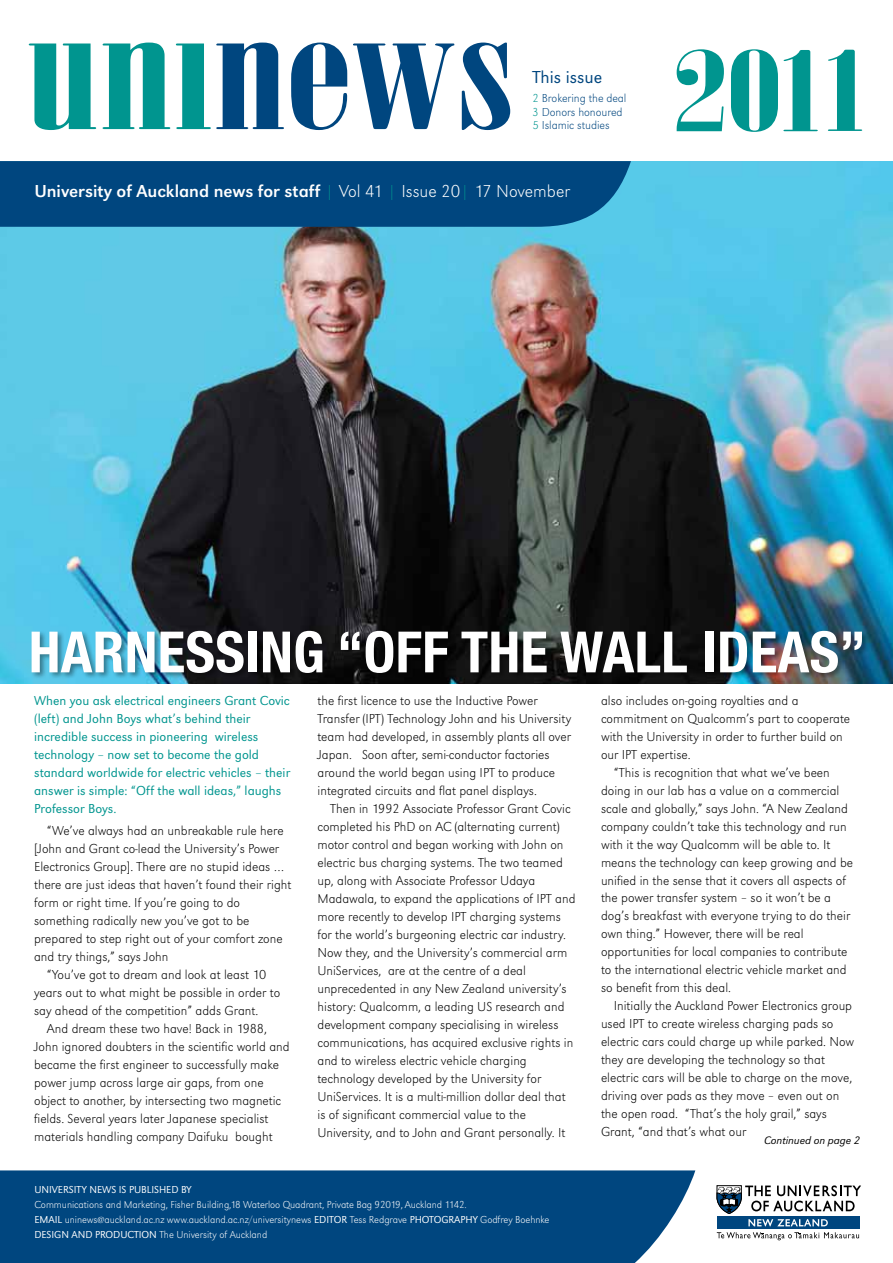
<style>
.page{position:relative;width:893px;height:1263px;background:#fff}
.page>*{position:absolute;margin:0;border:0;box-sizing:border-box;transform-origin:0 0}
.t1{font:700 condensed 57px "Helvetica Neue";letter-spacing:.005em;color:#fff}
.t2{font:18px "Grot Macron Reg";color:#fff}
.t3{font:300 18px "Grot Macron";color:#00467f}
.t4{font:13.5px/18px "Grot Macron Extra Lt";color:#000}
.t5{font:300 13.5px/18px "Grot Macron";color:#00958f}
.t6{font:12px/13.5px "Grot Macron Extra Lt";letter-spacing:-.005em;color:#00467f}
.t7{font:11.25px "Grot Macron Light Ita";letter-spacing:-.005em;color:#000}
.t8{font:10.5px/15px "Grot Macron Extra Lt";letter-spacing:-.005em;color:#fff}
.t9{font:300 10.5px "Grot Macron";letter-spacing:-.005em;color:#fff}
.s1{color:#00958f}
.s2{font-family:"Grot Macron Extra Lt";color:#00958f}
.s3{font-family:"Grot Macron Extra Lt"}
.s4{font-family:"Grot Macron";font-weight:300}
</style>
<div class="page">
<div style="left:0;top:1170px;width:695px;height:93px;background:#00467f"></div>
<svg style="left:717px;top:1226px;width:142px;height:3px"></svg>
<svg style="left:717px;top:1185px;width:144px;height:41px"></svg>
<svg style="left:717px;top:1232px;width:142px;height:8px"></svg>
<svg style="left:29px;top:43px;width:481px;height:87px"></svg>
<img style="left:0;top:161px;width:893px;height:522px">
<svg style="left:677px;top:49px;width:141px;height:83px"></svg>
<svg style="left:828px;top:50px;width:34px;height:81px"></svg>
<div style="left:30px;top:629px;width:840px;height:51px;background:#000;opacity:.4"></div>
<div style="left:0;top:161px;width:631px;height:66px;background:#00467f"></div>
<h2 class="t3" style="left:532px;top:67px;width:71px">This issue</h2>
<p class="t6" style="left:532px;top:92px;width:95px"><span class="s1">2</span> Brokering the deal<br><span class="s1">3</span> Donors honoured<br><span class="s1">5</span> Islamic studies</p>
<h2 class="t2" style="left:34px;top:180px;width:537px">University of Auckland news for staff <span class="s2">|</span> <span class="s3">Vol 41</span> <span class="s2">|</span> <span class="s3">Issue 20</span><span class="s2">|</span> <span class="s3">17 November</span></h2>
<h1 class="t1" style="left:29px;top:617px;width:839px">HARNESSING “OFF THE WALL IDEAS”</h1>
<p class="t5" style="left:34px;top:691px;width:258px">When you ask electrical engineers Grant Covic (left) and John Boys what’s behind their incredible success in pioneering wireless technology – now set to become the gold standard worldwide for electric vehicles – their answer is simple: “Off the wall ideas,” laughs Professor Boys.</p>
<p class="t4" style="left:47px;top:822px;width:238px">“We’ve always had an unbreakable rule here</p>
<p class="t4" style="left:34px;top:840px;width:247px">[John and Grant co-lead the University’s Power</p>
<p class="t4" style="left:34px;top:858px;width:252px">Electronics Group]. There are no stupid ideas …</p>
<p class="t4" style="left:34px;top:876px;width:259px">there are just ideas that haven’t found their right</p>
<p class="t4" style="left:34px;top:894px;width:207px">form or right time. If you’re going to do</p>
<p class="t4" style="left:34px;top:912px;width:217px">something radically new you’ve got to be</p>
<p class="t4" style="left:34px;top:930px;width:250px">prepared to step right out of your comfort zone</p>
<p class="t4" style="left:34px;top:947px;width:136px">and try things,” says John</p>
<p class="t4" style="left:47px;top:965px;width:221px">“You’ve got to dream and look at least 10</p>
<p class="t4" style="left:34px;top:983px;width:248px">years out to what might be possible in order to</p>
<p class="t4" style="left:34px;top:1001px;width:226px">say ahead of the competition” adds Grant.</p>
<p class="t4" style="left:47px;top:1019px;width:222px">And dream these two have! Back in 1988,</p>
<p class="t4" style="left:34px;top:1037px;width:257px">John ignored doubters in the scientific world and</p>
<p class="t4" style="left:34px;top:1055px;width:246px">became the first engineer to successfully make</p>
<p class="t4" style="left:34px;top:1073px;width:231px">power jump across large air gaps, from one</p>
<p class="t4" style="left:34px;top:1091px;width:249px">object to another, by intersecting two magnetic</p>
<p class="t4" style="left:34px;top:1109px;width:236px">fields. Several years later Japanese specialist</p>
<p class="t4" style="left:34px;top:1127px;width:240px">materials handling company Daifuku bought</p>
<p class="t4" style="left:317px;top:691px;width:255px">the first licence to use the Inductive Power Transfer (IPT) Technology John and his University team had developed, in assembly plants all over Japan. Soon after, semi-conductor factories around the world began using IPT to produce integrated circuits and flat panel displays.</p>
<p class="t4" style="left:317px;top:799px;width:259px;text-indent:13px">Then in 1992 Associate Professor Grant Covic completed his PhD on AC (alternating current) motor control and began working with John on electric bus charging systems. The two teamed up, along with Associate Professor Udaya Madawala, to expand the applications of IPT and more recently to develop IPT charging systems for the world’s burgeoning electric car industry.<br>Now they, and the University’s commercial arm UniServices, are at the centre of a deal unprecedented in any New Zealand university’s history: Qualcomm, a leading US research and development company specialising in wireless communications, has acquired exclusive rights in and to wireless electric vehicle charging technology developed by the University for UniServices. It is a multi-million dollar deal that is of significant commercial value to the University, and to John and Grant personally. It</p>
<p class="t9" style="left:34px;top:1184px;width:159px">University news is pu blished by</p>
<p class="t8" style="left:34px;top:1197px;width:517px">Communications and Marketing, Fisher Building,18 Waterloo Quadrant, Private Bag 92019, Auckland 1142.<br><span class="s4">EMAIL</span> uninews@auckland.ac.nz www.auckland.ac.nz/universitynews <span class="s4">Editor</span> Tess Redgrave <span class="s4">Photography</span> Godfrey Boehnke</p>
<p class="t9" style="left:34px;top:1229px;width:68px">Design AND PROD</p>
<p class="t9" style="left:120px;top:1229px;width:25px">UCTION</p>
<p class="t8" style="left:159px;top:1227px;width:109px">The University of Auckland</p>
<p class="t4" style="left:601px;top:691px;width:199px">also includes on-going royalties and a</p>
<p class="t4" style="left:601px;top:709px;width:251px">commitment on Qualcomm’s part to cooperate</p>
<p class="t4" style="left:601px;top:727px;width:243px">with the University in order to further build on</p>
<p class="t4" style="left:601px;top:745px;width:91px">our IPT expertise.</p>
<p class="t4" style="left:614px;top:763px;width:218px">“This is recognition that what we’ve been</p>
<p class="t4" style="left:601px;top:781px;width:240px">doing in our lab has a value on a commercial</p>
<p class="t4" style="left:601px;top:799px;width:248px">scale and globally,” says John. “A New Zealand</p>
<p class="t4" style="left:601px;top:817px;width:247px">company couldn’t take this technology and run</p>
<p class="t4" style="left:601px;top:835px;width:231px">with it the way Qualcomm will be able to. It</p>
<p class="t4" style="left:601px;top:853px;width:254px">means the technology can keep growing and be</p>
<p class="t4" style="left:601px;top:871px;width:247px">unified in the sense that it covers all aspects of</p>
<p class="t4" style="left:601px;top:889px;width:232px">the power transfer system – so it won’t be a</p>
<p class="t4" style="left:601px;top:907px;width:251px">dog’s breakfast with everyone trying to do their</p>
<p class="t4" style="left:601px;top:925px;width:204px">own thing.” However, there will be real</p>
<p class="t4" style="left:601px;top:943px;width:248px">opportunities for local companies to contribute</p>
<p class="t4" style="left:601px;top:961px;width:247px">to the international electric vehicle market and</p>
<p class="t4" style="left:601px;top:979px;width:132px">so benefit from this deal.</p>
<p class="t4" style="left:614px;top:997px;width:240px">Initially the Auckland Power Electronics group</p>
<p class="t4" style="left:601px;top:1015px;width:234px">used IPT to create wireless charging pads so</p>
<p class="t4" style="left:601px;top:1033px;width:255px">electric cars could charge up while parked. Now</p>
<p class="t4" style="left:601px;top:1051px;width:225px">they are developing the technology so that</p>
<p class="t4" style="left:601px;top:1069px;width:253px">electric cars will be able to charge on the move,</p>
<p class="t4" style="left:601px;top:1087px;width:240px">driving over pads as they move – even out on</p>
<p class="t4" style="left:601px;top:1105px;width:227px">the open road. “That’s the holy grail,” says</p>
<p class="t4" style="left:601px;top:1123px;width:147px">Grant, “and that’s what our</p>
<p class="t7" style="left:764px;top:1133px;width:97px">Continued on page 2</p>
</div>
